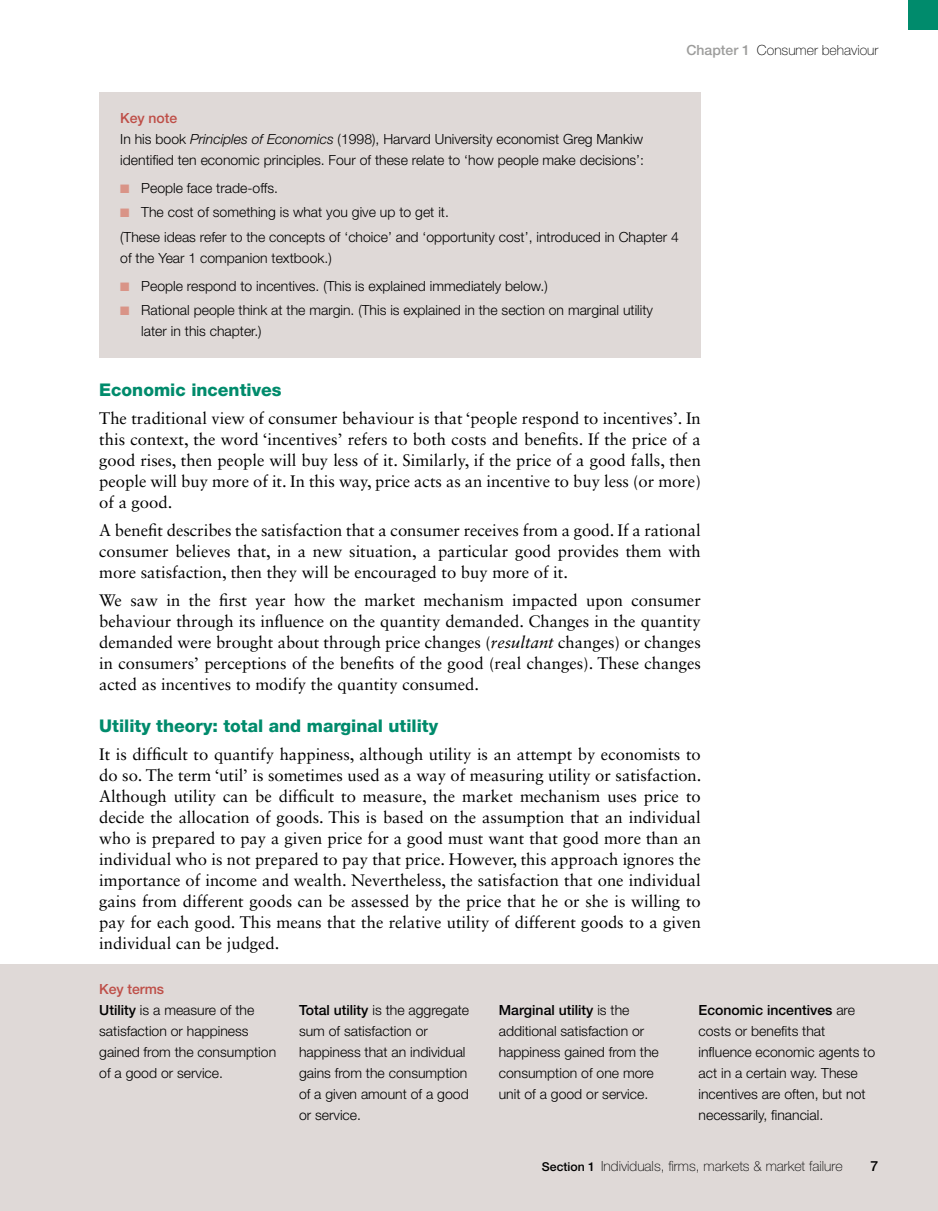
<style>
.page{position:relative;width:938px;height:1211px;background:#fff}
.page>*{position:absolute;margin:0;border:0;box-sizing:border-box;transform-origin:0 0}
.t1{font:800 17.5px "Helvetica Neue LT Std";color:#008b6c}
.t2{font:16.62px/21px "Sabon LT Std";color:#000;text-align:justify}
.t3{font:300 14px/21px "Helvetica Neue LT Std";color:#000}
.t4{font:100 14px "Helvetica Neue LT Std";color:#000}
.t5{font:500 14px "Helvetica Neue LT Std";color:#000}
.s1{font-weight:500;color:#9d9d9c}
.s2{font-weight:500;color:#be4e47}
.s3{font-style:italic}
.s4{color:#d99487}
.s5{font-weight:500}
.s6{font-weight:500;font-size:12.25px}
</style>
<div class="page">
<div style="left:908px;top:0;width:30px;height:30px;background:#008b6c"></div>
<div style="left:99px;top:92px;width:602px;height:265px;background:#dfd9d7"></div>
<div style="left:0;top:964px;width:938px;height:246px;background:#dfd9d7"></div>
<p class="t4" style="left:686px;top:42px;width:193px"><span class="s1">Chapter 1</span> Consumer behaviour</p>
<p class="t3" style="left:120px;top:107px;width:525px"><span class="s2">Key note<br></span>In his book <span class="s3">Principles of Economics</span> (1998), Harvard University economist Greg Mankiw identified ten economic principles. Four of these relate to ‘how people make decisions’:</p>
<p class="t3" style="left:120px;top:177px;width:159px"><span class="s4">■</span> People face trade-offs.</p>
<p class="t3" style="left:120px;top:200px;width:560px;line-height:24.5px"><span class="s4">■</span> The cost of something is what you give up to get it.<br>(These ideas refer to the concepts of ‘choice’ and ‘opportunity cost’, introduced in Chapter 4</p>
<p class="t3" style="left:120px;top:247px;width:213px">of the Year 1 companion textbook.)</p>
<p class="t3" style="left:120px;top:275px;width:429px"><span class="s4">■</span> People respond to incentives. (This is explained immediately below.)</p>
<p class="t3" style="left:141px;top:300px;width:513px;text-indent:-21px"><span class="s4">■</span> Rational people think at the margin. (This is explained in the section on marginal utility later in this chapter.)</p>
<p class="t1" style="left:99px;top:379px;width:184px">Economic incentives</p>
<p class="t2" style="left:99px;top:407px;width:603px">The traditional view of consumer behaviour is that ‘people respond to incentives’. In this context, the word ‘incentives’ refers to both costs and benefits. If the price of a good rises, then people will buy less of it. Similarly, if the price of a good falls, then people will buy more of it. In this way, price acts as an incentive to buy less (or more) of a good.</p>
<p class="t2" style="left:99px;top:519px;width:603px">A benefit describes the satisfaction that a consumer receives from a good. If a rational consumer believes that, in a new situation, a particular good provides them with more satisfaction, then they will be encouraged to buy more of it.</p>
<p class="t2" style="left:99px;top:589px;width:603px">We saw in the first year how the market mechanism impacted upon consumer behaviour through its influence on the quantity demanded. Changes in the quantity demanded were brought about through price changes (<span class="s3">resultant</span> changes) or changes in consumers’ perceptions of the benefits of the good (real changes). These changes acted as incentives to modify the quantity consumed.</p>
<p class="t1" style="left:99px;top:715px;width:340px">Utility theory: total and marginal utility</p>
<p class="t2" style="left:99px;top:743px;width:603px">It is difficult to quantify happiness, although utility is an attempt by economists to do so. The term ‘util’ is sometimes used as a way of measuring utility or satisfaction.<br>Although utility can be difficult to measure, the market mechanism uses price to decide the allocation of goods. This is based on the assumption that an individual who is prepared to pay a given price for a good must want that good more than an individual who is not prepared to pay that price. However, this approach ignores the importance of income and wealth. Nevertheless, the satisfaction that one individual gains from different goods can be assessed by the price that he or she is willing to pay for each good. This means that the relative utility of different goods to a given individual can be judged.</p>
<p class="t3" style="left:99px;top:978px;width:178px"><span class="s2">Key terms<br></span><span class="s5">Utility</span> is a measure of the satisfaction or happiness gained from the consumption of a good or service.</p>
<p class="t3" style="left:299px;top:999px;width:172px"><span class="s5">Total utility</span> is the aggregate sum of satisfaction or happiness that an individual gains from the consumption of a given amount of a good or service.</p>
<p class="t3" style="left:499px;top:999px;width:161px"><span class="s5">Marginal utility</span> is the additional satisfaction or happiness gained from the consumption of one more unit of a good or service.</p>
<p class="t3" style="left:698px;top:999px;width:178px"><span class="s5">Economic incentives</span> are costs or benefits that influence economic agents to act in a certain way. These incentives are often, but not necessarily, financial.</p>
<p class="t4" style="left:542px;top:1157px;width:302px"><span class="s6">Section 1</span> Individuals, firms, markets &amp; market failure</p>
<p class="t5" style="left:870px;top:1157px;width:9px">7</p>
</div>
